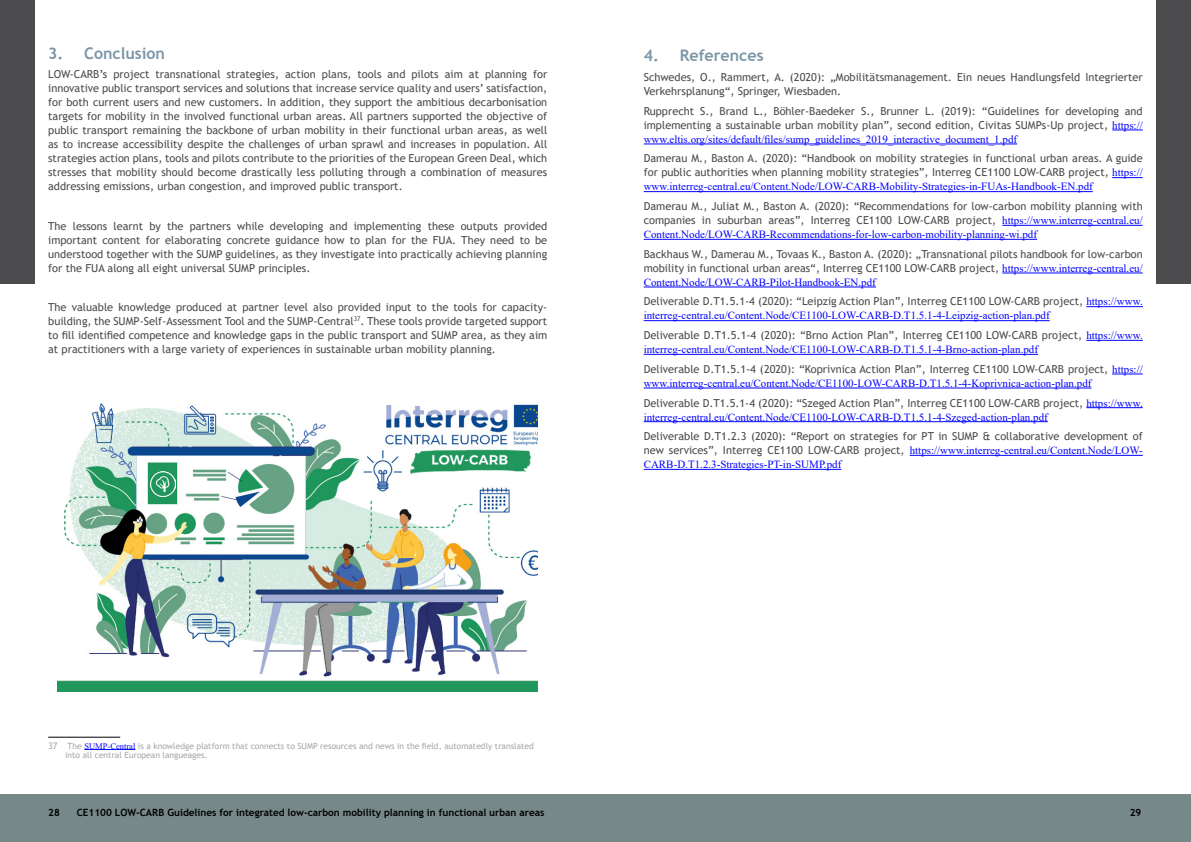
<style>
.page{position:relative;width:1191px;height:842px;background:#fff}
.page>*{position:absolute;margin:0;border:0;box-sizing:border-box;transform-origin:0 0}
.t1{font:700 16px "Trebuchet MS";color:#7c96a8}
.t2{font:11px/14px "Trebuchet MS";color:#4c4c4e}
.t3{font:11px/14px "Times New Roman";color:#00f}
.t4{font:700 10px "Trebuchet MS";color:#000}
.t5{font:8.5px/9.3px "Trebuchet MS";color:#a6a7a9}
.s1{font-family:"Times New Roman";color:#00f}
.s2{font-family:"Trebuchet MS";color:#4c4c4e}
.s3{font-size:9px;color:#a5a7a8}
</style>
<div class="page">
<hr style="left:48px;top:737px;width:72px;height:1px;background:#000">
<hr style="left:84px;top:749px;width:51px;height:1px;background:#00f">
<img style="left:58px;top:403px;width:480px;height:289px">
<img style="left:150px;top:471px;width:26px;height:25px">
<hr style="left:1112px;top:130px;width:30px;height:1px;background:#00f">
<hr style="left:643px;top:144px;width:374px;height:1px;background:#00f">
<hr style="left:1112px;top:177px;width:30px;height:1px;background:#00f">
<hr style="left:643px;top:191px;width:449px;height:1px;background:#00f">
<hr style="left:1002px;top:225px;width:140px;height:1px;background:#00f">
<hr style="left:643px;top:239px;width:394px;height:1px;background:#00f">
<hr style="left:1002px;top:273px;width:140px;height:1px;background:#00f">
<hr style="left:643px;top:287px;width:233px;height:1px;background:#00f">
<hr style="left:1086px;top:306px;width:56px;height:1px;background:#00f">
<hr style="left:643px;top:320px;width:406px;height:1px;background:#00f">
<hr style="left:1086px;top:340px;width:56px;height:1px;background:#00f">
<hr style="left:643px;top:354px;width:395px;height:1px;background:#00f">
<hr style="left:1112px;top:374px;width:30px;height:1px;background:#00f">
<hr style="left:643px;top:388px;width:448px;height:1px;background:#00f">
<hr style="left:1086px;top:407px;width:56px;height:1px;background:#00f">
<hr style="left:643px;top:421px;width:404px;height:1px;background:#00f">
<hr style="left:909px;top:455px;width:233px;height:1px;background:#00f">
<hr style="left:643px;top:469px;width:198px;height:1px;background:#00f">
<div style="left:0;top:0;width:34px;height:283px;background:#4c4c4e"></div>
<div style="left:1157px;top:0;width:34px;height:283px;background:#4c4c4e"></div>
<div style="left:0;top:794px;width:1191px;height:48px;background:#768888"></div>
<h1 class="t1" style="left:48px;top:43px;width:118px">3. Conclusion</h1>
<p class="t2" style="left:48px;top:67px;width:500px;text-align:justify">LOW-CARB’s project transnational strategies, action plans, tools and pilots aim at planning for innovative public transport services and solutions that increase service quality and users’ satisfaction, for both current users and new customers. In addition, they support the ambitious decarbonisation targets for mobility in the involved functional urban areas. All partners supported the objective of public transport remaining the backbone of urban mobility in their functional urban areas, as well as to increase accessibility despite the challenges of urban sprawl and increases in population. All strategies action plans, tools and pilots contribute to the priorities of the European Green Deal, which stresses that mobility should become drastically less polluting through a combination of measures addressing emissions, urban congestion, and improved public transport.</p>
<p class="t2" style="left:48px;top:219px;width:500px;text-align:justify">The lessons learnt by the partners while developing and implementing these outputs provided important content for elaborating concrete guidance how to plan for the FUA. They need to be understood together with the SUMP guidelines, as they investigate into practically achieving planning for the FUA along all eight universal SUMP principles.</p>
<p class="t2" style="left:48px;top:300px;width:500px;text-align:justify">The valuable knowledge produced at partner level also provided input to the tools for capacity&shy;building, the SUMP-Self-Assessment Tool and the SUMP-Central<sup>37</sup>. These tools provide targeted support to fill identified competence and knowledge gaps in the public transport and SUMP area, as they aim at practitioners with a large variety of experiences in sustainable urban mobility planning.</p>
<h1 class="t1" style="left:643px;top:46px;width:121px">4. References</h1>
<p class="t2" style="left:643px;top:70px;width:500px">Schwedes, O., Rammert, A. (2020): „Mobilitätsmanagement. Ein neues Handlungsfeld Integrierter<br>Verkehrsplanung“, Springer, Wiesbaden.</p>
<p class="t2" style="left:643px;top:104px;width:500px">Rupprecht S., Brand L., Böhler-Baedeker S., Brunner L. (2019): “Guidelines for developing and implementing a sustainable urban mobility plan”, second edition, Civitas SUMPs-Up project, <span class="s1">https://</span></p>
<p class="t3" style="left:643px;top:132px;width:375px">www.eltis.org/sites/default/files/sump_guidelines_2019_interactive_document_1.pdf</p>
<p class="t2" style="left:643px;top:151px;width:500px">Damerau M., Baston A. (2020): “Handbook on mobility strategies in functional urban areas. A guide for public authorities when planning mobility strategies”, Interreg CE1100 LOW-CARB project, <span class="s1">https://</span></p>
<p class="t3" style="left:643px;top:179px;width:450px">www.interreg-central.eu/Content.Node/LOW-CARB-Mobility-Strategies-in-FUAs-Handbook-EN.pdf</p>
<p class="t2" style="left:643px;top:199px;width:500px">Damerau M., Juliat M., Baston A. (2020): “Recommendations for low-carbon mobility planning with companies in suburban areas”, Interreg CE1100 LOW-CARB project, <span class="s1">https://www.interreg-central.eu/</span></p>
<p class="t3" style="left:643px;top:227px;width:395px">Content.Node/LOW-CARB-Recommendations-for-low-carbon-mobility-planning-wi.pdf</p>
<p class="t2" style="left:643px;top:247px;width:500px">Backhaus W., Damerau M., Tovaas K., Baston A. (2020): „Transnational pilots handbook for low-carbon mobility in functional urban areas“, Interreg CE1100 LOW-CARB project, <span class="s1">https://www.interreg-central.eu/</span></p>
<p class="t3" style="left:643px;top:275px;width:234px">Content.Node/LOW-CARB-Pilot-Handbook-EN.pdf</p>
<p class="t2" style="left:643px;top:294px;width:500px">Deliverable D.T1.5.1-4 (2020): “Leipzig Action Plan”, Interreg CE1100 LOW-CARB project, <span class="s1">https://www.</span></p>
<p class="t3" style="left:643px;top:308px;width:407px">interreg-central.eu/Content.Node/CE1100-LOW-CARB-D.T1.5.1-4-Leipzig-action-plan.pdf</p>
<p class="t2" style="left:643px;top:328px;width:500px">Deliverable D.T1.5.1-4 (2020): “Brno Action Plan”, Interreg CE1100 LOW-CARB project, <span class="s1">https://www.</span></p>
<p class="t3" style="left:643px;top:342px;width:396px">interreg-central.eu/Content.Node/CE1100-LOW-CARB-D.T1.5.1-4-Brno-action-plan.pdf</p>
<p class="t2" style="left:643px;top:362px;width:500px">Deliverable D.T1.5.1-4 (2020): “Koprivnica Action Plan”, Interreg CE1100 LOW-CARB project, <span class="s1">https://</span></p>
<p class="t3" style="left:643px;top:376px;width:449px">www.interreg-central.eu/Content.Node/CE1100-LOW-CARB-D.T1.5.1-4-Koprivnica-action-plan.pdf</p>
<p class="t2" style="left:643px;top:395px;width:500px">Deliverable D.T1.5.1-4 (2020): “Szeged Action Plan”, Interreg CE1100 LOW-CARB project, <span class="s1">https://www.</span></p>
<p class="t3" style="left:643px;top:409px;width:406px">interreg-central.eu/Content.Node/CE1100-LOW-CARB-D.T1.5.1-4-Szeged-action-plan.pdf</p>
<p class="t2" style="left:643px;top:429px;width:500px">Deliverable D.T1.2.3 (2020): “Report on strategies for PT in SUMP &amp; collaborative development of</p>
<p class="t3" style="left:643px;top:443px;width:500px"><span class="s2">new services”, Interreg CE1100 LOW-CARB project,</span> https://www.interreg-central.eu/Content.Node/LOW-<br>CARB-D.T1.2.3-Strategies-PT-in-SUMP.pdf</p>
<p class="t5" style="left:65px;top:741px;width:470px;text-indent:-17px"><span class="s3">37</span> The <span class="s1">SUMP-Central</span> is a knowledge platform that connects to SUMP resources and news in the field, automatedly translated into all central European langueages.</p>
<p class="t4" style="left:48px;top:806px;width:13px">28</p>
<p class="t4" style="left:77px;top:806px;width:469px">CE1100 LOW-CARB Guidelines for integrated low-carbon mobility planning in functional urban areas</p>
<p class="t4" style="left:1129px;top:806px;width:13px">29</p>
</div>
